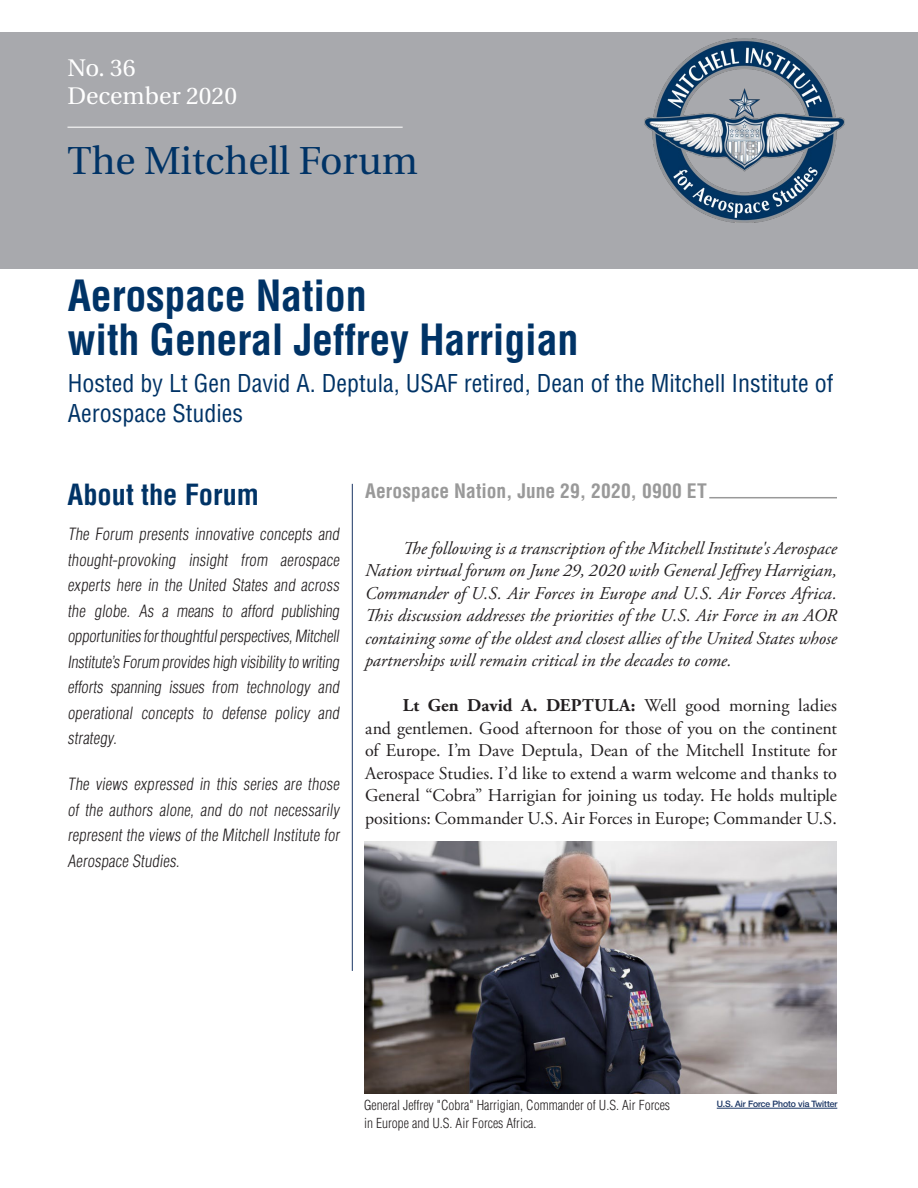
<style>
.page{position:relative;width:918px;height:1188px;background:#fff}
.page>*{position:absolute;margin:0;border:0;box-sizing:border-box;transform-origin:0 0}
.Main_Title{font:700 condensed 42px/43.5px "Helvetica";letter-spacing:-.005em;color:#036}
.Mitchell_Forum{font:39px "Heuristica";color:#036}
.t1{font:700 condensed 28.5px "Helvetica";color:#036}
.Author{font:condensed 24px/30px "Helvetica";color:#036}
.No__and_Date{font:24px "Heuristica";color:#fff}
.Date_title{font:700 condensed 19.5px "Helvetica";letter-spacing:.005em;color:#999}
.Body_Text{font:italic 18px/22.5px "Adobe Garamond Pro";color:#231f20;text-align:justify}
.Body_Text-2{font:18px/22.5px "Adobe Garamond Pro";letter-spacing:-.005em;color:#231f20;text-align:justify}
.About_Forum_Ital{font:300 condensed 16.5px/25.5px "Helvetica";color:#231f20;text-align:justify}
.Captions{font:300 condensed 13.5px/18px "Helvetica";color:#231f20}
.Source_Caption{font:500 9px "Helvetica";color:#1a3564}
.s1{font-style:italic}
.s2{font-weight:700}
</style>
<div class="page">
<div style="left:0;top:32px;width:918px;height:236px;background:#a8a9ad"></div>
<img style="left:644px;top:39px;width:201px;height:183px">
<hr style="left:68px;top:127px;width:335px;height:1px;background:#fff">
<hr style="left:709px;top:497px;width:128px;height:1px;background:#999">
<hr style="left:352px;top:484px;width:1px;height:487px;background:#1a3564">
<img style="left:364px;top:842px;width:473px;height:251px">
<hr style="left:717px;top:1108px;width:120px;height:1px;background:#1a3564">
<p class="No__and_Date" style="left:68px;top:49px;width:70px">No. 36</p>
<p class="No__and_Date" style="left:68px;top:78px;width:171px">December 2020</p>
<p class="Mitchell_Forum" style="left:68px;top:130px;width:352px">The Mitchell Forum</p>
<p class="Main_Title" style="left:68px;top:274px;width:512px">Aerospace Nation<br>with General Jeffrey Harrigian</p>
<p class="Author" style="left:68px;top:368px;width:767px">Hosted by Lt Gen David A. Deptula, USAF retired, Dean of the Mitchell Institute of<br>Aerospace Studies</p>
<p class="t1" style="left:68px;top:477px;width:193px">About the Forum</p>
<p class="About_Forum_Ital" style="left:68px;top:522px;width:276px"><span class="s1">T</span>he Forum presents innovative concepts and thought-provoking insight from aerospace experts here in the United States and across the globe. As a means to afford publishing opportunities forthoughtfulperspectives,Mitchell Institute’s Forum provides high visibility to writing efforts spanning issues from technology and operational concepts to defense policy and strategy.</p>
<p class="About_Forum_Ital" style="left:68px;top:771px;width:276px">The views expressed in this series are those of the authors alone, and do not necessarily represent the views of the Mitchell Institute for Aerospace Studies.</p>
<p class="Date_title" style="left:365px;top:479px;width:343px">Aerospace Nation, June 29, 2020, 0900 ET</p>
<p class="Body_Text" style="left:365px;top:537px;width:473px;text-indent:38px">The following is a transcription of the Mitchell Institute's Aerospace Nation virtual forum on June 29, 2020 with General Jeffrey Harrigian, Commander of U.S. Air Forces in Europe and U.S. Air Forces Africa.<br>This discussion addresses the priorities of the U.S. Air Force in an AOR containing some of the oldest and closest allies of the United States whose partnerships will remain critical in the decades to come.</p>
<p class="Body_Text-2" style="left:365px;top:695px;width:473px;text-indent:38px"><span class="s2">Lt Gen David A. DEPTULA:</span> Well good morning ladies and gentlemen. Good afternoon for those of you on the continent of Europe. I’m Dave Deptula, Dean of the Mitchell Institute for Aerospace Studies. I’d like to extend a warm welcome and thanks to General “Cobra” Harrigian for joining us today. He holds multiple positions: Commander U.S. Air Forces in Europe; Commander U.S.</p>
<p class="Captions" style="left:364px;top:1096px;width:308px">General Jeffrey "Cobra" Harrigian, Commander of U.S. Air Forces in Europe and U.S. Air Forces Africa.</p>
<p class="Source_Caption" style="left:717px;top:1098px;width:122px">U.S. Air Force Photo via Twitter</p>
</div>
